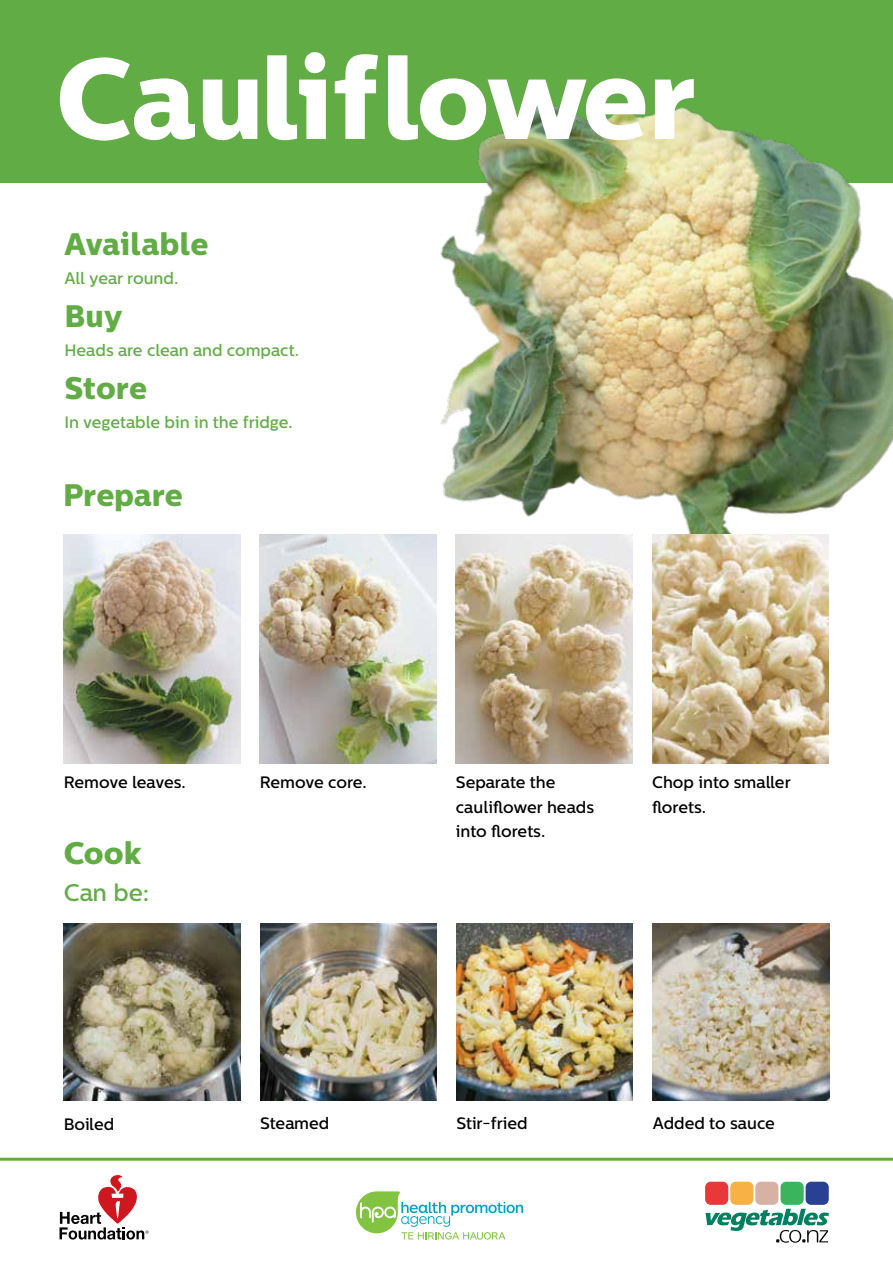
<style>
.page{position:relative;width:893px;height:1263px;background:#fff}
.page>*{position:absolute;margin:0;border:0;box-sizing:border-box;transform-origin:0 0}
.t1{font:800 114.3px "Centrale Sans";letter-spacing:-.025em;color:#fff}
.t2{font:800 31.05px "Centrale Sans";color:#62ac46}
.t3{font:500 24px "Centrale Sans";color:#62ac46}
.t4{font:500 16.5px/24.2px "Centrale Sans";color:#000}
.t5{font:500 16.5px "Centrale Sans";color:#62ac46}
</style>
<div class="page">
<div style="left:0;top:0;width:893px;height:183px;background:#62ac46"></div>
<img style="left:436px;top:99px;width:457px;height:511px">
<hr style="left:0;top:1158px;width:893px;height:3px;background:#62ac46">
<svg style="left:705px;top:1182px;width:124px;height:27px"></svg>
<div style="left:806px;top:1182px;width:23px;height:23px;background:#2a4093;border-radius:6px"></div>
<div style="left:781px;top:1182px;width:23px;height:23px;background:#3bb45e;border-radius:6px"></div>
<div style="left:755px;top:1182px;width:23px;height:23px;background:#d7b1a4;border-radius:6px"></div>
<div style="left:730px;top:1182px;width:23px;height:23px;background:#f8b145;border-radius:6px"></div>
<div style="left:705px;top:1182px;width:23px;height:23px;background:#e9383a;border-radius:6px"></div>
<svg style="left:705px;top:1209px;width:124px;height:34px"></svg>
<svg style="left:60px;top:1175px;width:89px;height:64px"></svg>
<svg style="left:356px;top:1191px;width:167px;height:48px"></svg>
<img style="left:260px;top:534px;width:176px;height:230px">
<img style="left:64px;top:534px;width:176px;height:229px">
<img style="left:456px;top:534px;width:176px;height:230px">
<img style="left:260px;top:924px;width:177px;height:177px">
<img style="left:456px;top:924px;width:177px;height:177px">
<img style="left:653px;top:924px;width:176px;height:177px">
<img style="left:64px;top:924px;width:176px;height:177px">
<img style="left:652px;top:534px;width:176px;height:230px">
<h1 class="t1" style="left:56px;top:28px;width:642px">Cauliflower</h1>
<h2 class="t2" style="left:65px;top:225px;width:145px">Available</h2>
<p class="t5" style="left:65px;top:269px;width:115px">All year round.</p>
<h2 class="t2" style="left:65px;top:297px;width:60px">Buy</h2>
<p class="t5" style="left:65px;top:341px;width:236px">Heads are clean and compact.</p>
<h2 class="t2" style="left:65px;top:369px;width:84px">Store</h2>
<p class="t5" style="left:65px;top:413px;width:230px">In vegetable bin in the fridge.</p>
<h2 class="t2" style="left:63px;top:476px;width:121px">Prepare</h2>
<p class="t4" style="left:64px;top:771px;width:124px">Remove leaves.</p>
<p class="t4" style="left:260px;top:771px;width:109px">Remove core.</p>
<p class="t4" style="left:456px;top:771px;width:140px">Separate the cauliflower heads into florets.</p>
<h2 class="t2" style="left:64px;top:834px;width:79px">Cook</h2>
<h3 class="t3" style="left:64px;top:878px;width:87px">Can be:</h3>
<p class="t4" style="left:652px;top:771px;width:140px">Chop into smaller florets.</p>
<p class="t4" style="left:64px;top:1112px;width:52px">Boiled</p>
<p class="t4" style="left:260px;top:1111px;width:71px">Steamed</p>
<p class="t4" style="left:456px;top:1111px;width:73px">Stir-fried</p>
<p class="t4" style="left:653px;top:1111px;width:124px">Added to sauce</p>
</div>
